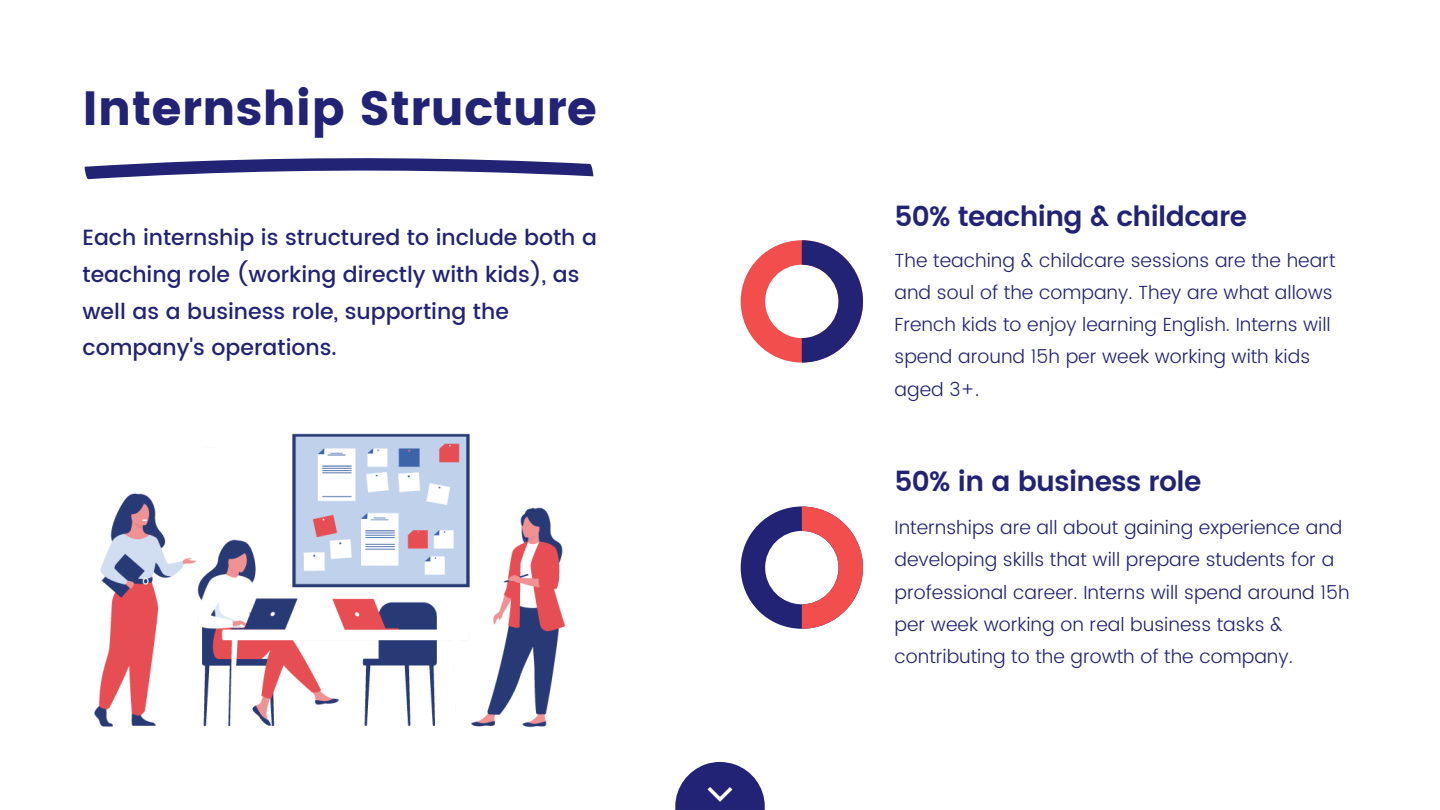
<style>
.page{position:relative;width:1440px;height:810px;background:#fff}
.page>*{position:absolute;margin:0;border:0;box-sizing:border-box;transform-origin:0 0}
.t1{font:48px "Poppins";color:#232375}
.t2{font:600 27.8px "Poppins";letter-spacing:-.02em;color:#232375}
.t3{font:500 22px/36.8px "Poppins";color:#232375}
.t4{font:300 19px/32.2px "Poppins";color:#232375}
</style>
<div class="page">
<svg style="left:741px;top:240px;width:122px;height:123px"></svg>
<svg style="left:741px;top:506px;width:122px;height:123px"></svg>
<svg style="left:675px;top:762px;width:90px;height:48px"></svg>
<svg style="left:85px;top:158px;width:508px;height:21px"></svg>
<img style="left:94px;top:433px;width:472px;height:295px">
<h1 class="t1" style="left:82px;top:81px;width:516px">Internship Structure</h1>
<p class="t3" style="left:82px;top:219px;width:516px">Each internship is structured to include both a teaching role (working directly with kids), as well as a business role, supporting the company's operations.</p>
<h2 class="t2" style="left:895px;top:200px;width:354px">50% teaching &amp; childcare</h2>
<p class="t4" style="left:895px;top:244px;width:442px">The teaching &amp; childcare sessions are the heart and soul of the company. They are what allows French kids to enjoy learning English. Interns will spend around 15h per week working with kids aged 3+.</p>
<h2 class="t2" style="left:895px;top:465px;width:309px">50% in a business role</h2>
<p class="t4" style="left:895px;top:511px;width:457px">Internships are all about gaining experience and developing skills that will prepare students for a professional career. Interns will spend around 15h per week working on real business tasks &amp; contributing to the growth of the company.</p>
</div>
